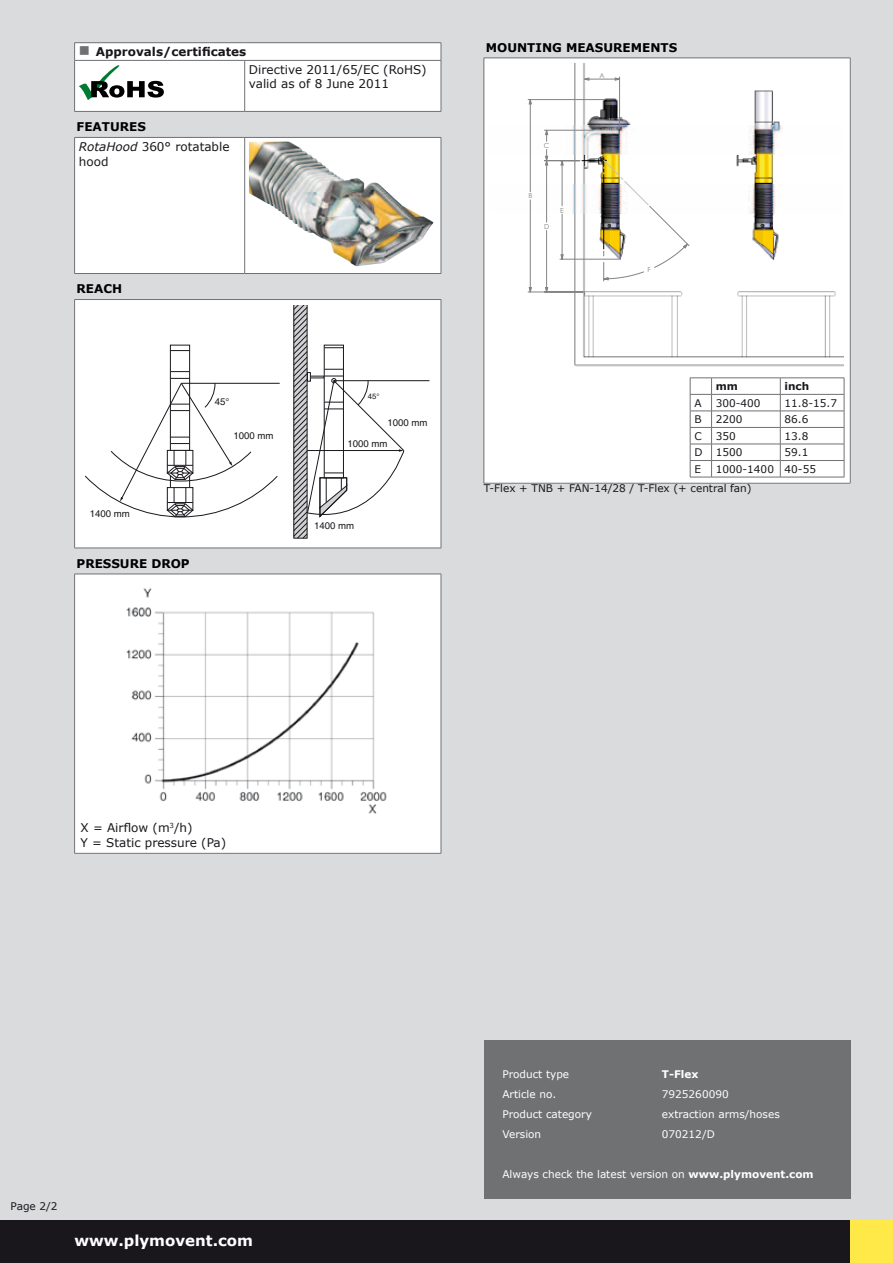
<style>
.page{position:relative;width:893px;height:1263px;background:#dadbdc}
.page>*{position:absolute;margin:0;border:0;box-sizing:border-box;transform-origin:0 0}
.t1{font:700 15px "Verdana";color:#fff}
.t2{font:12px/14.4px "Verdana";color:#1a171c}
.t3{font:700 12px "Verdana";color:#000}
.t4{font:700 12px "Verdana";color:#1a171c}
.t5{font:10.5px "Verdana";color:#fff}
.t6{font:10.5px/19.6px "Verdana";color:#1a171c}
.t7{font:700 10.5px "Verdana";color:#1a171c}
.t8{font:700 10.5px "Verdana";color:#fff}
.t9{font:9.6px "Helvetica";color:#1a171c}
.t10{font:7.65px "Helvetica";color:#1a171c}
.t11{font:6.9px "Century Gothic";color:#828382}
.s1{font-weight:700;color:#000}
.s2{font-style:italic}
.s3{font-weight:700}
</style>
<div class="page">
<div style="left:0;top:1220px;width:893px;height:43px;background:#1a171c"></div>
<div style="left:850px;top:1220px;width:43px;height:43px;background:#ffe948"></div>
<hr style="left:74px;top:42px;width:171px;height:1px;background:#707173">
<hr style="left:245px;top:42px;width:196px;height:1px;background:#707173">
<hr style="left:74px;top:111px;width:171px;height:1px;background:#707173">
<hr style="left:245px;top:111px;width:196px;height:1px;background:#707173">
<svg style="left:75px;top:138px;width:366px;height:135px;background:#edecea"></svg>
<hr style="left:74px;top:137px;width:171px;height:1px;background:#707173">
<hr style="left:74px;top:138px;width:1px;height:135px;background:#707173">
<hr style="left:245px;top:137px;width:196px;height:1px;background:#707173">
<hr style="left:244px;top:138px;width:1px;height:135px;background:#707173">
<hr style="left:441px;top:138px;width:1px;height:135px;background:#707173">
<hr style="left:74px;top:273px;width:171px;height:1px;background:#707173">
<hr style="left:245px;top:273px;width:196px;height:1px;background:#707173">
<img style="left:249px;top:142px;width:44px;height:80px">
<div style="left:75px;top:299px;width:366px;height:249px;background:#fff"></div>
<hr style="left:74px;top:299px;width:367px;height:1px;background:#707173">
<hr style="left:74px;top:300px;width:1px;height:248px;background:#707173">
<hr style="left:441px;top:300px;width:1px;height:248px;background:#707173">
<hr style="left:74px;top:548px;width:367px;height:1px;background:#707173">
<div style="left:170px;top:345px;width:20px;height:106px;border:1px solid #1a171c"></div>
<svg style="left:171px;top:371px;width:18px;height:1px"></svg>
<svg style="left:171px;top:350px;width:18px;height:1px"></svg>
<hr style="left:181px;top:383px;width:99px;height:1px;background:#1a171c">
<svg style="left:85px;top:378px;width:193px;height:139px"></svg>
<svg style="left:293px;top:305px;width:137px;height:234px"></svg>
<div style="left:75px;top:574px;width:366px;height:279px;background:#fff"></div>
<hr style="left:74px;top:574px;width:367px;height:1px;background:#707173">
<hr style="left:74px;top:574px;width:1px;height:279px;background:#707173">
<hr style="left:441px;top:574px;width:1px;height:279px;background:#707173">
<hr style="left:74px;top:853px;width:367px;height:1px;background:#707173">
<img style="left:126px;top:588px;width:261px;height:226px">
<div style="left:484px;top:58px;width:366px;height:425px;background:#fff"></div>
<hr style="left:484px;top:58px;width:366px;height:1px;background:#707173">
<hr style="left:484px;top:58px;width:1px;height:425px;background:#707173">
<hr style="left:850px;top:58px;width:1px;height:425px;background:#707173">
<hr style="left:484px;top:483px;width:366px;height:1px;background:#707173">
<img style="left:527px;top:64px;width:317px;height:303px">
<hr style="left:528px;top:99px;width:76px;height:1px;background:#828382">
<hr style="left:528px;top:292px;width:55px;height:1px;background:#828382">
<svg style="left:529px;top:77px;width:161px;height:215px"></svg>
<svg style="left:690px;top:378px;width:155px;height:100px"></svg>
<hr style="left:711px;top:394px;width:69px;height:1px;background:#707173">
<hr style="left:780px;top:394px;width:64px;height:1px;background:#707173">
<hr style="left:711px;top:411px;width:69px;height:1px;background:#707173">
<hr style="left:780px;top:411px;width:64px;height:1px;background:#707173">
<hr style="left:711px;top:427px;width:69px;height:1px;background:#707173">
<hr style="left:780px;top:427px;width:64px;height:1px;background:#707173">
<hr style="left:711px;top:444px;width:69px;height:1px;background:#707173">
<hr style="left:780px;top:444px;width:64px;height:1px;background:#707173">
<hr style="left:711px;top:460px;width:69px;height:1px;background:#707173">
<hr style="left:780px;top:460px;width:64px;height:1px;background:#707173">
<hr style="left:711px;top:477px;width:69px;height:1px;background:#707173">
<hr style="left:780px;top:477px;width:64px;height:1px;background:#707173">
<div style="left:484px;top:1040px;width:366px;height:159px;background:#707173"></div>
<svg style="left:74px;top:43px;width:368px;height:68px;background:#f1f2f1"></svg>
<p class="t4" style="left:96px;top:43px;width:152px">Approvals/certificates</p>
<p class="t2" style="left:77px;top:117px;width:154px;line-height:19.6px"><span class="s1">Features<br></span><span class="s2">RotaHood</span> 360° rotatable</p>
<p class="t2" style="left:79px;top:154px;width:31px">hood</p>
<p class="t2" style="left:249px;top:62px;width:179px">Directive 2011/65/EC (RoHS) valid as of 8 June 2011</p>
<p class="t3" style="left:77px;top:280px;width:47px">Reach</p>
<p class="t9" style="left:215px;top:396px;width:16px">45°</p>
<p class="t10" style="left:368px;top:392px;width:13px">45°</p>
<p class="t9" style="left:387px;top:417px;width:42px">1000 mm</p>
<p class="t9" style="left:90px;top:508px;width:42px">1400 mm</p>
<p class="t3" style="left:77px;top:555px;width:115px">Pressure drop</p>
<p class="t9" style="left:234px;top:430px;width:42px">1000 mm</p>
<p class="t9" style="left:347px;top:438px;width:42px">1000 mm</p>
<p class="t9" style="left:314px;top:520px;width:42px">1400 mm</p>
<p class="t3" style="left:486px;top:39px;width:193px">Mounting measurements</p>
<p class="t11" style="left:599px;top:70px;width:7px">A</p>
<p class="t11" style="left:544px;top:141px;width:7px">C</p>
<p class="t11" style="left:528px;top:191px;width:5px">B</p>
<p class="t11" style="left:544px;top:222px;width:7px">D</p>
<p class="t11" style="left:560px;top:205px;width:5px">E</p>
<p class="t11" style="left:647px;top:265px;width:5px">F</p>
<p class="t7" style="left:716px;top:379px;width:24px">mm</p>
<p class="t7" style="left:784px;top:379px;width:26px">inch</p>
<p class="t6" style="left:694px;top:393px;width:9px">A</p>
<p class="t6" style="left:716px;top:393px;width:46px">300-400</p>
<p class="t6" style="left:784px;top:393px;width:54px">11.8-15.7</p>
<p class="t6" style="left:694px;top:409px;width:9px">B</p>
<p class="t6" style="left:716px;top:409px;width:28px">2200</p>
<p class="t6" style="left:784px;top:409px;width:25px">86.6</p>
<p class="t6" style="left:694px;top:426px;width:9px">C</p>
<p class="t6" style="left:716px;top:426px;width:22px">350</p>
<p class="t6" style="left:784px;top:426px;width:25px">13.8</p>
<p class="t6" style="left:694px;top:442px;width:10px">D</p>
<p class="t6" style="left:716px;top:442px;width:28px">1500</p>
<p class="t6" style="left:784px;top:442px;width:25px">59.1</p>
<p class="t6" style="left:694px;top:459px;width:8px">E</p>
<p class="t6" style="left:484px;top:459px;width:334px;text-indent:232px">1000-1400 40-55<br>T-Flex + TNB + FAN-14/28 / T-Flex (+ central fan)</p>
<p class="t2" style="left:81px;top:820px;width:147px;line-height:15px">X = Airflow (m<sup>3</sup>/h)<br>Y = Static pressure (Pa)</p>
<p class="t6" style="left:11px;top:1196px;width:49px">Page 2/2</p>
<h1 class="t1" style="left:74px;top:1230px;width:180px">www.plymovent.com</h1>
<p class="t5" style="left:502px;top:1067px;width:68px">Product type</p>
<p class="t8" style="left:662px;top:1067px;width:38px">T-Flex</p>
<p class="t5" style="left:502px;top:1087px;width:55px">Article no.</p>
<p class="t5" style="left:662px;top:1087px;width:68px">7925260090</p>
<p class="t5" style="left:502px;top:1107px;width:91px">Product category</p>
<p class="t5" style="left:662px;top:1107px;width:119px">extraction arms/hoses</p>
<p class="t5" style="left:502px;top:1127px;width:40px">Version</p>
<p class="t5" style="left:662px;top:1127px;width:54px">070212/D</p>
<p class="t5" style="left:502px;top:1167px;width:313px">Always check the latest version on <span class="s3">www.plymovent.com</span></p>
</div>
